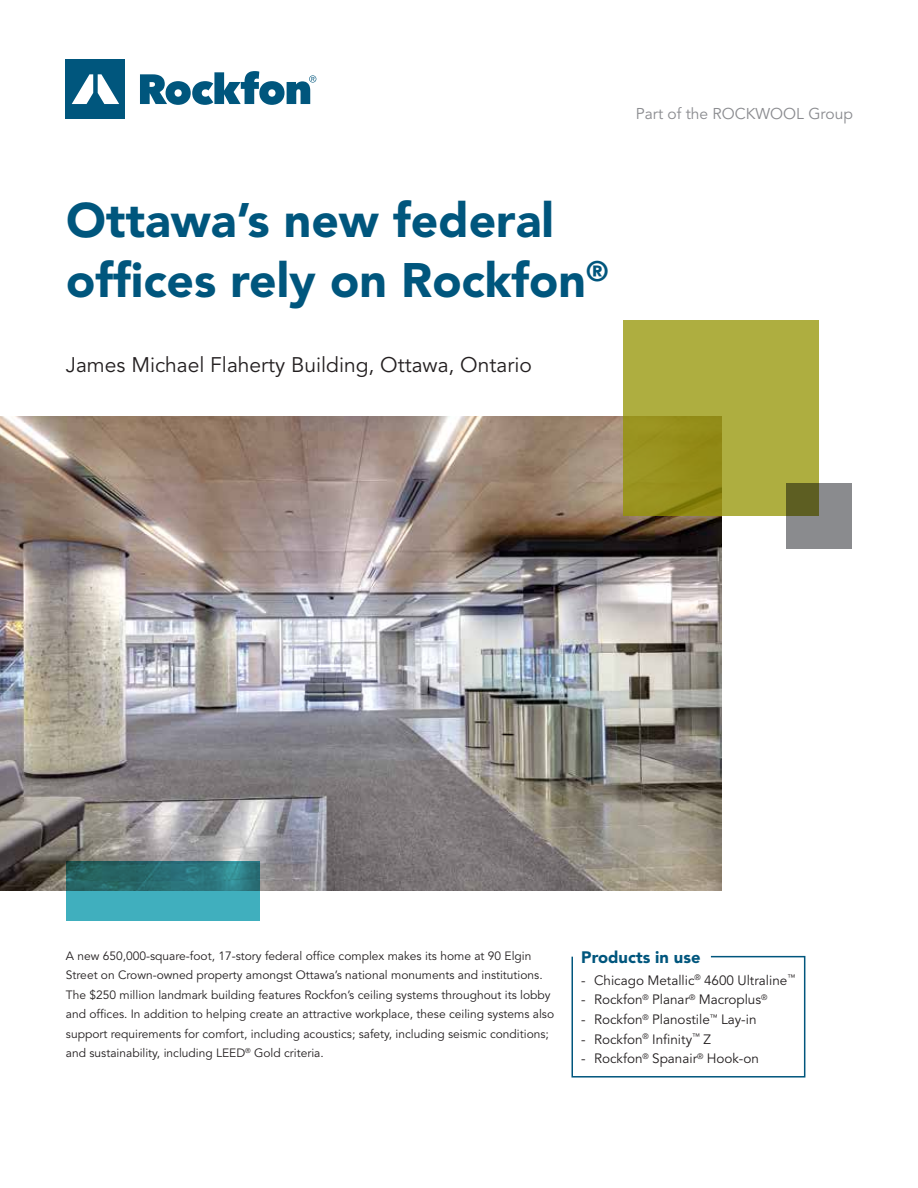
<style>
.page{position:relative;width:918px;height:1188px;background:#fff}
.page>*{position:absolute;margin:0;border:0;box-sizing:border-box;transform-origin:0 0}
.Cover_Only_-_Headlin{font:900 48px/60px "Avenir";color:#00567d}
.Cover_Only_-_Subtitl{font:21px "Avenir";color:#231f20}
.Sub-headlines{font:900 16.5px "Avenir";color:#00567d}
.t1{font:15.6px "Avenir";color:#8a8b8f}
.t2{font:13.5px "Avenir";color:#231f20}
.Body_Copy{font:12px/19.5px "Avenir";color:#231f20}
</style>
<div class="page">
<div style="left:66px;top:60px;width:59px;height:59px;background:#00567d"></div>
<svg style="left:72px;top:74px;width:47px;height:30px"></svg>
<svg style="left:140px;top:71px;width:176px;height:34px"></svg>
<img style="left:0;top:416px;width:721px;height:475px">
<svg style="left:66px;top:861px;width:194px;height:60px;background:#348e98"></svg>
<svg style="left:623px;top:320px;width:196px;height:196px;background:#a7a536"></svg>
<svg style="left:786px;top:483px;width:66px;height:66px;background:#7e7f73"></svg>
<svg style="left:571px;top:955px;width:235px;height:123px"></svg>
<h3 class="t1" style="left:636px;top:105px;width:219px">Part of the ROCKWOOL Group</h3>
<p class="Cover_Only_-_Headlin" style="left:66px;top:190px;width:544px">Ottawa’s new federal offices rely on Rockfon<sup>®</sup></p>
<p class="Cover_Only_-_Subtitl" style="left:66px;top:353px;width:467px">James Michael Flaherty Building, Ottawa, Ontario</p>
<p class="Body_Copy" style="left:66px;top:946px;width:467px">A new 650,000-square-foot, 17-story federal office complex makes its home at 90 Elgin</p>
<p class="Sub-headlines" style="left:581px;top:947px;width:121px">Products in use</p>
<p class="Body_Copy" style="left:66px;top:965px;width:490px">Street on Crown-owned property amongst Ottawa’s national monuments and institutions.<br>The $250 million landmark building features Rockfon’s ceiling systems throughout its lobby and offices. In addition to helping create an attractive workplace, these ceiling systems also support requirements for comfort, including acoustics; safety, including seismic conditions; and sustainability, including LEED<sup>®</sup> Gold criteria.</p>
<p class="t2" style="left:581px;top:972px;width:215px">- Chicago Metallic<sup>®</sup> 4600 Ultraline<sup>™</sup></p>
<p class="t2" style="left:581px;top:992px;width:188px">- Rockfon<sup>®</sup> Planar<sup>®</sup> Macroplus<sup>®</sup></p>
<p class="t2" style="left:581px;top:1012px;width:177px">- Rockfon<sup>®</sup> Planostile<sup>™</sup> Lay-in</p>
<p class="t2" style="left:581px;top:1031px;width:131px">- Rockfon<sup>®</sup> Infinity<sup>™</sup> Z</p>
<p class="t2" style="left:581px;top:1051px;width:179px">- Rockfon<sup>®</sup> Spanair<sup>®</sup> Hook-on</p>
</div>
